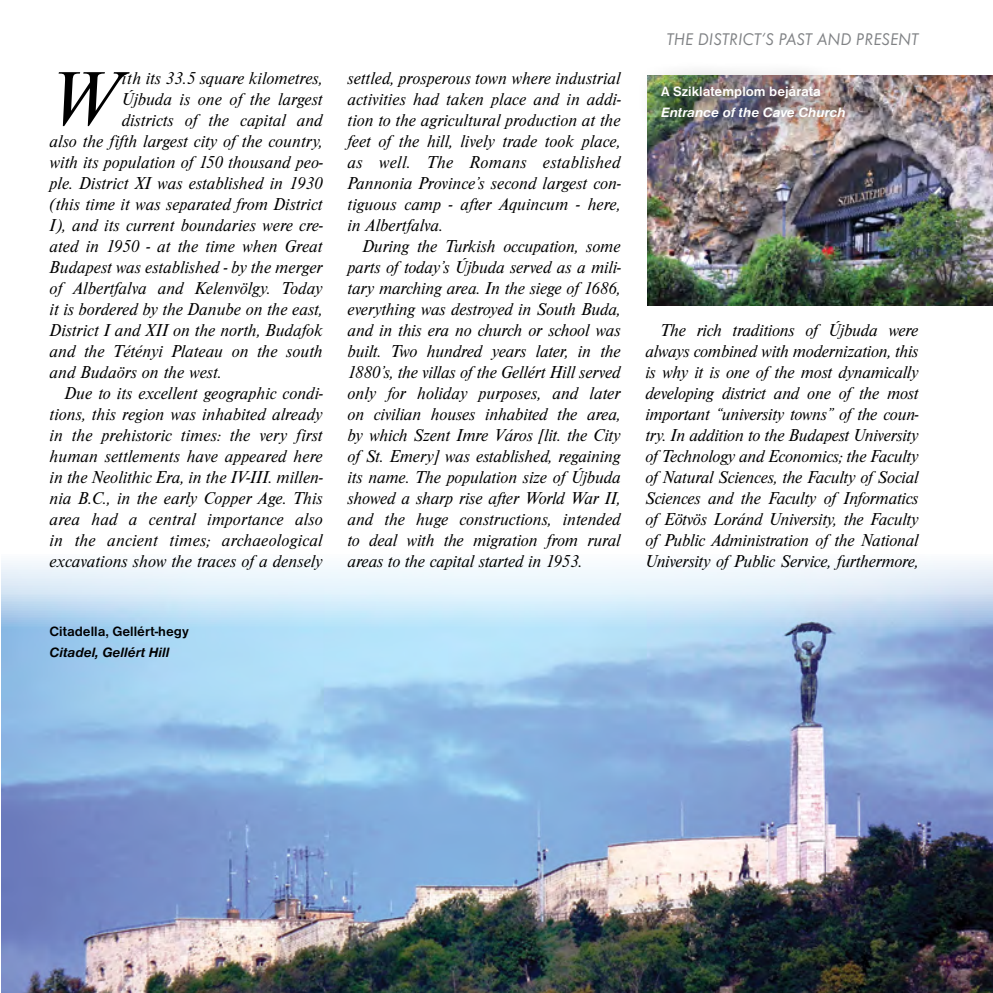
<style>
.page{position:relative;width:993px;height:993px;background:#fff}
.page>*{position:absolute;margin:0;border:0;box-sizing:border-box;transform-origin:0 0}
.t1{font:italic 80.85px "Nimbus Roman DOT";color:#000}
.t2{font:italic 17.85px/21px "Nimbus Roman DOT";color:#000;text-align:justify}
.t3{font:italic 17.5px "Futura Reg";color:#808285}
.t4{font:italic 700 14px/21px "Nimbus Sans DOT";color:#fff}
.t5{font:700 14px/21px "Nimbus Sans DOT";color:#000}
.s1{font-style:italic}
.s2{font-style:normal}
</style>
<div class="page">
<img style="left:1px;top:561px;width:991px;height:431px">
<img style="left:647px;top:75px;width:345px;height:231px">
<img style="left:647px;top:70px;width:222px;height:73px">
<p class="t2" style="left:122px;top:68px;width:202px">ith its 33.5 square kilometres,</p>
<p class="t2" style="left:122px;top:89px;width:202px">Újbuda is one of the largest</p>
<p class="t2" style="left:122px;top:110px;width:202px">districts of the capital and</p>
<p class="t2" style="left:50px;top:131px;width:274px">also the fifth largest city of the country,</p>
<p class="t2" style="left:50px;top:152px;width:275px">with its population of 150 thousand peo-</p>
<p class="t2" style="left:50px;top:173px;width:274px">ple. District XI was established in 1930</p>
<p class="t2" style="left:50px;top:194px;width:274px">(this time it was separated from District</p>
<p class="t2" style="left:50px;top:215px;width:275px">I), and its current boundaries were cre-</p>
<p class="t2" style="left:50px;top:236px;width:274px">ated in 1950 - at the time when Great</p>
<p class="t2" style="left:50px;top:257px;width:274px">Budapest was established - by the merger</p>
<p class="t2" style="left:50px;top:278px;width:274px">of Albertfalva and Kelenvölgy. Today</p>
<p class="t2" style="left:50px;top:299px;width:274px">it is bordered by the Danube on the east,</p>
<p class="t2" style="left:50px;top:320px;width:274px">District I and XII on the north, Budafok</p>
<p class="t2" style="left:50px;top:341px;width:274px">and the Tétényi Plateau on the south</p>
<p class="t2" style="left:50px;top:362px;width:173px">and Budaörs on the west.</p>
<p class="t2" style="left:64px;top:383px;width:260px">Due to its excellent geographic condi-</p>
<p class="t2" style="left:50px;top:404px;width:274px">tions, this region was inhabited already</p>
<p class="t2" style="left:50px;top:425px;width:274px">in the prehistoric times: the very first</p>
<p class="t2" style="left:50px;top:446px;width:274px">human settlements have appeared here</p>
<p class="t2" style="left:50px;top:467px;width:275px">in the Neolithic Era, in the IV-III. millen-</p>
<p class="t2" style="left:50px;top:488px;width:274px">nia B.C., in the early Copper Age. This</p>
<p class="t2" style="left:50px;top:509px;width:274px">area had a central importance also</p>
<p class="t2" style="left:50px;top:530px;width:274px">in the ancient times; archaeological</p>
<p class="t2" style="left:50px;top:551px;width:274px">excavations show the traces of a densely</p>
<p class="t1" style="left:50px;top:56px;width:69px">W</p>
<p class="t2" style="left:347px;top:68px;width:274px">settled, prosperous town where industrial</p>
<p class="t2" style="left:347px;top:89px;width:275px">activities had taken place and in addi-</p>
<p class="t2" style="left:347px;top:110px;width:274px">tion to the agricultural production at the</p>
<p class="t2" style="left:347px;top:131px;width:274px">feet of the hill, lively trade took place,</p>
<p class="t2" style="left:347px;top:152px;width:274px">as well. The Romans established</p>
<p class="t2" style="left:347px;top:173px;width:275px">Pannonia Province’s second largest con-</p>
<p class="t2" style="left:347px;top:194px;width:274px">tiguous camp - after Aquincum - here,</p>
<p class="t2" style="left:347px;top:215px;width:97px">in Albertfalva.</p>
<p class="t2" style="left:362px;top:236px;width:259px">During the Turkish occupation, some</p>
<p class="t2" style="left:347px;top:257px;width:275px">parts of today’s Újbuda served as a mili-</p>
<p class="t2" style="left:347px;top:278px;width:274px">tary marching area. In the siege of 1686,</p>
<p class="t2" style="left:347px;top:299px;width:274px">everything was destroyed in South Buda,</p>
<p class="t2" style="left:347px;top:320px;width:274px">and in this era no church or school was</p>
<p class="t2" style="left:347px;top:341px;width:274px">built. Two hundred years later, in the</p>
<p class="t2" style="left:347px;top:362px;width:274px">1880’s, the villas of the Gellért Hill served</p>
<p class="t2" style="left:347px;top:383px;width:274px">only for holiday purposes, and later</p>
<p class="t2" style="left:347px;top:404px;width:274px">on civilian houses inhabited the area,</p>
<p class="t2" style="left:347px;top:425px;width:274px">by which Szent Imre Város [lit. the City</p>
<p class="t2" style="left:347px;top:446px;width:274px">of St. Emery] was established, regaining</p>
<p class="t2" style="left:347px;top:467px;width:274px">its name. The population size of Újbuda</p>
<p class="t2" style="left:347px;top:488px;width:274px">showed a sharp rise after World War II,</p>
<p class="t2" style="left:347px;top:509px;width:274px">and the huge constructions, intended</p>
<p class="t2" style="left:347px;top:530px;width:274px">to deal with the migration from rural</p>
<p class="t2" style="left:347px;top:551px;width:236px">areas to the capital started in 1953.</p>
<p class="t5" style="left:50px;top:620px;width:141px">Citadella, Gellért-hegy<br><span class="s1">Citadel, Gellért Hill</span></p>
<p class="t3" style="left:666px;top:29px;width:253px">THE DISTRICT‘S PAST AND PRESENT</p>
<p class="t4" style="left:660px;top:81px;width:186px"><span class="s2">A Sziklatemplom bejárata<br></span>Entrance of the Cave Church</p>
<p class="t2" style="left:645px;top:320px;width:275px;text-indent:15px">The rich traditions of Újbuda were always combined with modernization, this is why it is one of the most dynamically developing district and one of the most important “university towns” of the coun&shy;try. In addition to the Budapest University of Technology and Economics; the Faculty of Natural Sciences, the Faculty of Social Sciences and the Faculty of Informatics of Eötvös Loránd University, the Faculty of Public Administration of the National University of Public Service, furthermore,</p>
</div>
